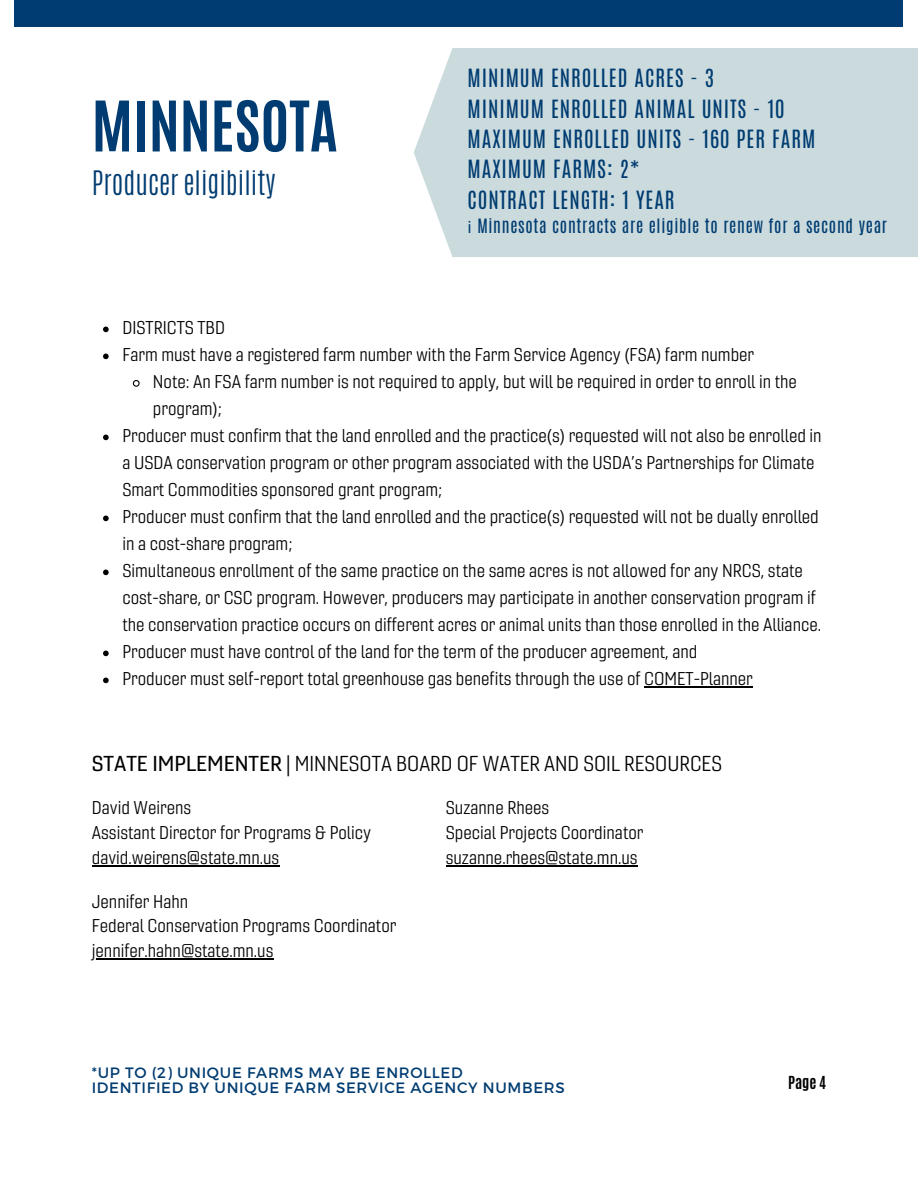
<style>
.page{position:relative;width:918px;height:1188px;background:#fff}
.page>*{position:absolute;margin:0;border:0;box-sizing:border-box;transform-origin:0 0}
.t1{font:700 59.25px "Antonio";color:#003c71}
.t2{font:300 28.2px "Antonio";color:#003c71}
.t3{font:21px/30.3px "Antonio";letter-spacing:.045em;color:#003c71}
.t4{font:21px "Gineso Nor Boo";color:#000}
.t5{font:18px/27px "Gineso Nor Boo";color:#000}
.t6{font:16.5px "Antonio";letter-spacing:.045em;color:#003c71}
.t7{font:15px/15.8px "Montserrat";letter-spacing:.045em;color:#003c71}
.t8{font:700 15px "Antonio";color:#000}
.s1{font-family:"Noto Sans"}
.s2{font-family:"Gineso";font-weight:500;font-stretch:expanded}
</style>
<div class="page">
<div style="left:15px;top:0;width:888px;height:27px;background:#003c71"></div>
<svg style="left:103px;top:327px;width:6px;height:5px"></svg>
<svg style="left:103px;top:354px;width:6px;height:5px"></svg>
<svg style="left:132px;top:380px;width:8px;height:7px"></svg>
<svg style="left:103px;top:435px;width:6px;height:5px"></svg>
<svg style="left:103px;top:516px;width:6px;height:5px"></svg>
<svg style="left:103px;top:570px;width:6px;height:5px"></svg>
<svg style="left:103px;top:651px;width:6px;height:5px"></svg>
<svg style="left:103px;top:678px;width:6px;height:5px"></svg>
<hr style="left:644px;top:687px;width:109px;height:1px;background:#000">
<div style="left:414px;top:48px;width:504px;height:209px;background:#cadadd"></div>
<hr style="left:92px;top:865px;width:187px;height:1px;background:#000">
<hr style="left:446px;top:865px;width:192px;height:1px;background:#000">
<hr style="left:92px;top:958px;width:182px;height:1px;background:#000">
<h1 class="t1" style="left:92px;top:84px;width:248px">MINNESOTA</h1>
<h2 class="t2" style="left:92px;top:163px;width:185px">Producer eligibility</h2>
<h4 class="t3" style="left:468px;top:63px;width:349px">MINIMUM ENROLLED ACRES - 3<br>MINIMUM ENROLLED ANIMAL UNITS - 10<br>MAXIMUM ENROLLED UNITS - 160 PER FARM<br>MAXIMUM FARMS: 2*<br>CONTRACT LENGTH: 1 YEAR</h4>
<h4 class="t6" style="left:468px;top:215px;width:421px"><span class="s1">ℹ</span> Minnesota contracts are eligible to renew for a second year</h4>
<p class="t5" style="left:122px;top:314px;width:104px">DISTRICTS TBD</p>
<p class="t5" style="left:122px;top:341px;width:633px">Farm must have a registered farm number with the Farm Service Agency (FSA) farm number</p>
<p class="t5" style="left:153px;top:368px;width:645px">Note: An FSA farm number is not required to apply, but will be required in order to enroll in the program);</p>
<p class="t5" style="left:122px;top:422px;width:701px">Producer must confirm that the land enrolled and the practice(s) requested will not also be enrolled in a USDA conservation program or other program associated with the USDA’s Partnerships for Climate<br>Smart Commodities sponsored grant program;</p>
<p class="t5" style="left:122px;top:503px;width:698px">Producer must confirm that the land enrolled and the practice(s) requested will not be dually enrolled in a cost-share program;</p>
<p class="t5" style="left:122px;top:557px;width:700px">Simultaneous enrollment of the same practice on the same acres is not allowed for any NRCS, state cost-share, or CSC program. However, producers may participate in another conservation program if the conservation practice occurs on different acres or animal units than those enrolled in the Alliance.</p>
<p class="t5" style="left:122px;top:638px;width:577px">Producer must have control of the land for the term of the producer agreement, and</p>
<p class="t5" style="left:122px;top:665px;width:632px">Producer must self-report total greenhouse gas benefits through the use of COMET-Planner</p>
<h5 class="t4" style="left:92px;top:749px;width:632px"><span class="s2">STATE IMPLEMENTER</span> | MINNESOTA BOARD OF WATER AND SOIL RESOURCES</h5>
<h4 class="t5" style="left:92px;top:795px;width:281px;line-height:24.8px">David Weirens<br>Assistant Director for Programs &amp; Policy david.weirens@state.mn.us</h4>
<h4 class="t5" style="left:446px;top:795px;width:199px;line-height:24.8px">Suzanne Rhees<br>Special Projects Coordinator suzanne.rhees@state.mn.us</h4>
<p class="t5" style="left:92px;top:888px;width:306px;line-height:24.8px">Jennifer Hahn<br>Federal Conservation Programs Coordinator jennifer.hahn@state.mn.us</p>
<h4 class="t7" style="left:92px;top:1064px;width:474px">*UP TO (2) UNIQUE FARMS MAY BE ENROLLED<br>IDENTIFIED BY UNIQUE FARM SERVICE AGENCY NUMBERS</h4>
<h3 class="t8" style="left:788px;top:1072px;width:40px">Page 4</h3>
</div>
